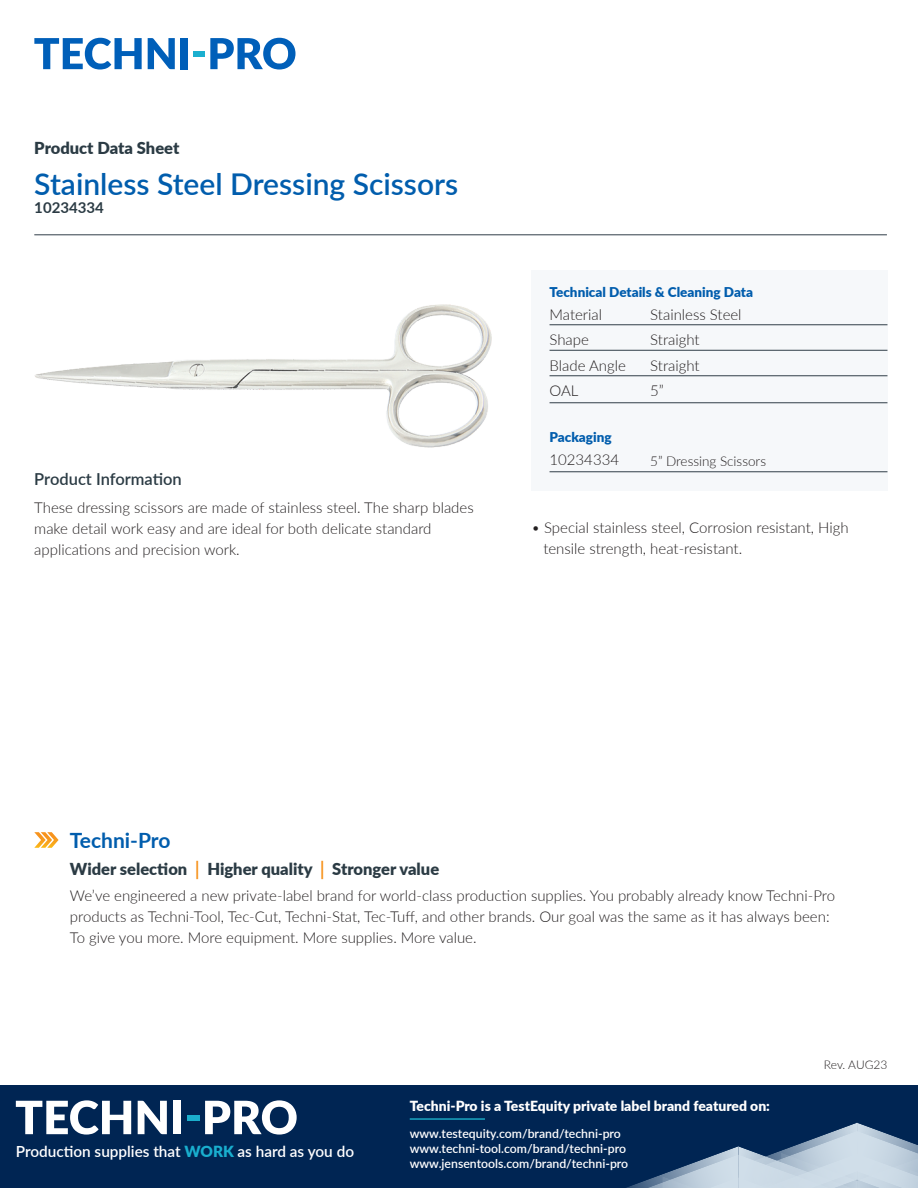
<style>
.page{position:relative;width:918px;height:1188px;background:#fff}
.page>*{position:absolute;margin:0;border:0;box-sizing:border-box;transform-origin:0 0}
.t1{font:600 30px "Lato";color:#015dad}
.t2{font:700 21px "Lato";color:#015dad}
.t3{font:900 16.5px "Lato";color:#2b3b44}
.t4{font:600 16.5px "Lato";color:#2b3b44}
.t5{font:600 15.3px "Lato";color:#fff}
.t6{font:300 15px/25.5px "Lato";color:#231f20}
.t7{font:700 15px "Lato";color:#2b3b44}
.t8{font:900 13.95px "Lato";color:#fff}
.t9{font:900 13.5px "Lato";color:#015dad}
.t10{font:300 13.5px "Lato";color:#231f20}
.t11{font:600 12.3px/14.7px "Lato";color:#fff}
.t12{font:300 12px "Lato";letter-spacing:-.005em;color:#231f20}
.s1{color:#f7931d}
.s2{font-weight:900;color:#19aece}
</style>
<div class="page">
<svg style="left:34px;top:38px;width:108px;height:32px"></svg>
<svg style="left:148px;top:38px;width:27px;height:31px"></svg>
<div style="left:181px;top:38px;width:7px;height:31px;background:#005fb9"></div>
<div style="left:193px;top:51px;width:12px;height:6px;background:#1bafcf"></div>
<svg style="left:210px;top:38px;width:85px;height:32px"></svg>
<hr style="left:34px;top:235px;width:853px;height:1px;background:#313e48">
<div style="left:531px;top:270px;width:356px;height:221px;background:#f6f8fa"></div>
<hr style="left:550px;top:472px;width:337px;height:1px;background:#313e48">
<hr style="left:550px;top:325px;width:337px;height:1px;background:#313e48">
<hr style="left:550px;top:350px;width:337px;height:1px;background:#313e48">
<hr style="left:550px;top:376px;width:337px;height:1px;background:#313e48">
<svg style="left:34px;top:832px;width:25px;height:16px"></svg>
<div style="left:0;top:1085px;width:918px;height:103px;background:#002553"></div>
<svg style="left:626px;top:1122px;width:292px;height:66px"></svg>
<hr style="left:410px;top:1118px;width:75px;height:2px;background:#1cb0ca">
<svg style="left:16px;top:1100px;width:115px;height:35px"></svg>
<svg style="left:138px;top:1101px;width:29px;height:33px"></svg>
<div style="left:173px;top:1101px;width:8px;height:33px;background:#fff"></div>
<div style="left:187px;top:1115px;width:12px;height:6px;background:#1baecc"></div>
<svg style="left:205px;top:1100px;width:92px;height:35px"></svg>
<hr style="left:550px;top:403px;width:337px;height:1px;background:#313e48">
<img style="left:35px;top:305px;width:457px;height:142px">
<p class="t3" style="left:34px;top:136px;width:147px">Product Data Sheet</p>
<h1 class="t1" style="left:34px;top:163px;width:425px">Stainless Steel Dressing Scissors</h1>
<p class="t7" style="left:34px;top:197px;width:71px">10234334</p>
<p class="t4" style="left:34px;top:467px;width:149px">Product Information</p>
<p class="t6" style="left:34px;top:496px;width:441px;line-height:21px">These dressing scissors are made of stainless steel. The sharp blades make detail work easy and are ideal for both delicate standard applications and precision work.</p>
<p class="t9" style="left:550px;top:282px;width:205px">Technical Details &amp; Cleaning Data</p>
<p class="t6" style="left:650px;top:301px;width:93px">Stainless Steel<br>Straight<br>Straight<br>5”</p>
<p class="t6" style="left:550px;top:301px;width:78px">Material<br>Shape<br>Blade Angle<br>OAL</p>
<p class="t9" style="left:550px;top:427px;width:64px">Packaging</p>
<p class="t6" style="left:550px;top:447px;width:71px">10234334</p>
<p class="t10" style="left:650px;top:452px;width:117px">5” Dressing Scissors</p>
<p class="t6" style="left:543px;top:517px;width:307px;line-height:21px;text-indent:-12px">• Special stainless steel, Corrosion resistant, High tensile strength, heat-resistant.</p>
<h2 class="t2" style="left:70px;top:825px;width:102px">Techni-Pro</h2>
<p class="t3" style="left:70px;top:857px;width:371px">Wider selection <span class="s1">│</span> Higher quality <span class="s1">│</span> Stronger value</p>
<p class="t6" style="left:70px;top:884px;width:767px;line-height:21px">We’ve engineered a new private-label brand for world-class production supplies. You probably already know Techni-Pro products as Techni-Tool, Tec-Cut, Techni-Stat, Tec-Tuff, and other brands. Our goal was the same as it has always been:<br>To give you more. More equipment. More supplies. More value.</p>
<p class="t5" style="left:16px;top:1140px;width:340px">Production supplies that <span class="s2">WORK</span> as hard as you do</p>
<p class="t8" style="left:410px;top:1095px;width:362px">Techni-Pro is a TestEquity private label brand featured on:</p>
<p class="t11" style="left:410px;top:1126px;width:220px">www.testequity.com/brand/techni-pro www.techni-tool.com/brand/techni-pro www.jensentools.com/brand/techni-pro</p>
<p class="t12" style="left:824px;top:1057px;width:65px">Rev. AUG23</p>
</div>
